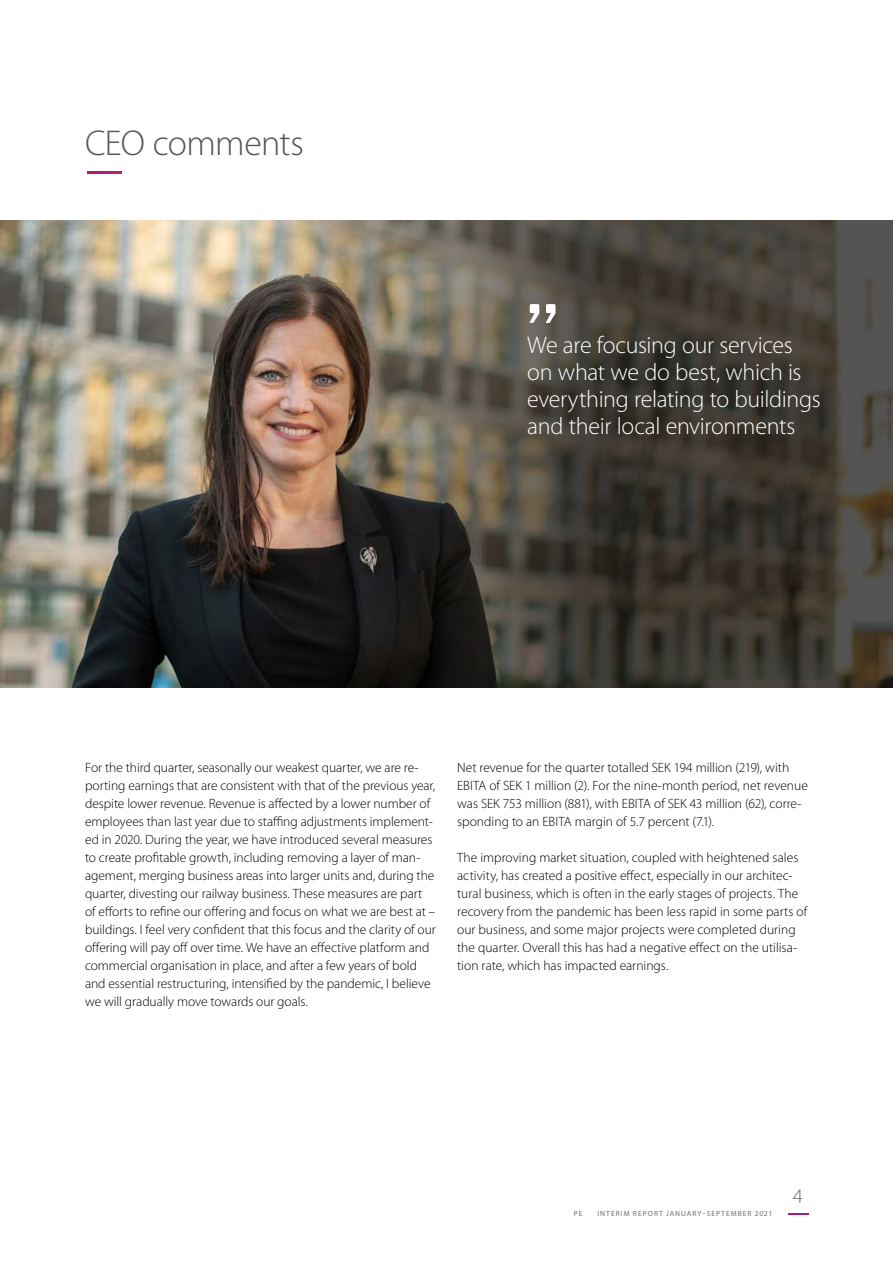
<style>
.page{position:relative;width:893px;height:1263px;background:#fff}
.page>*{position:absolute;margin:0;border:0;box-sizing:border-box;transform-origin:0 0}
.t1{font:300 36px "Myriad Pro";letter-spacing:-.02em;color:#575756}
.t2{font:300 36px "Myriad Pro";color:#fff;scale:2.17 1}
.t3{font:300 24px/27px "Myriad Pro";letter-spacing:-.015em;color:#fff}
.t4{font:300 21px "Myriad Pro";color:#706f6f}
.t5{font:300 21px "Myriad Pro";color:#fff;scale:2.17 1}
.t6{font:300 13.5px/18px "Myriad Pro";letter-spacing:-.005em;color:#000}
.t7{font:7.5px "Myriad Pro";letter-spacing:.135em;color:#706f6f}
</style>
<div class="page">
<img style="left:0;top:220px;width:145px;height:468px">
<img style="left:145px;top:220px;width:748px;height:468px">
<svg style="left:529px;top:304px;width:26px;height:19px"></svg>
<h1 class="t1" style="left:85px;top:123px;width:220px">CEO comments</h1>
<h1 class="t2" style="left:85px;top:150px;width:20px">–</h1>
<h2 class="t3" style="left:527px;top:332px;width:295px">We are focusing our services on what we do best, which is everything relating to buildings and their local environments</h2>
<p class="t6" style="left:85px;top:759px;width:352px">For the third quarter, seasonally our weakest quarter, we are re&shy;porting earnings that are consistent with that of the previous year, despite lower revenue. Revenue is affected by a lower number of employees than last year due to staffing adjustments implement&shy;ed in 2020. During the year, we have introduced several measures to create profitable growth, including removing a layer of man&shy;agement, merging business areas into larger units and, during the quarter, divesting our railway business. These measures are part of efforts to refine our offering and focus on what we are best at – buildings. I feel very confident that this focus and the clarity of our offering will pay off over time. We have an effective platform and commercial organisation in place, and after a few years of bold and essential restructuring, intensified by the pandemic, I believe we will gradually move towards our goals.</p>
<p class="t6" style="left:457px;top:759px;width:352px">Net revenue for the quarter totalled SEK 194 million (219), with EBITA of SEK 1 million (2). For the nine-month period, net revenue was SEK 753 million (881), with EBITA of SEK 43 million (62), corre&shy;sponding to an EBITA margin of 5.7 percent (7.1).</p>
<p class="t6" style="left:457px;top:849px;width:352px">The improving market situation, coupled with heightened sales activity, has created a positive effect, especially in our architec&shy;tural business, which is often in the early stages of projects. The recovery from the pandemic has been less rapid in some parts of our business, and some major projects were completed during the quarter. Overall this has had a negative effect on the utilisa&shy;tion rate, which has impacted earnings.</p>
<h3 class="t4" style="left:793px;top:1185px;width:12px">4</h3>
<p class="t7" style="left:574px;top:1209px;width:10px">PE</p>
<p class="t7" style="left:597px;top:1209px;width:176px">INTERIM REPORT JANUARY–SEPTEMBER 2021</p>
<h3 class="t5" style="left:787px;top:1201px;width:12px">–</h3>
</div>
